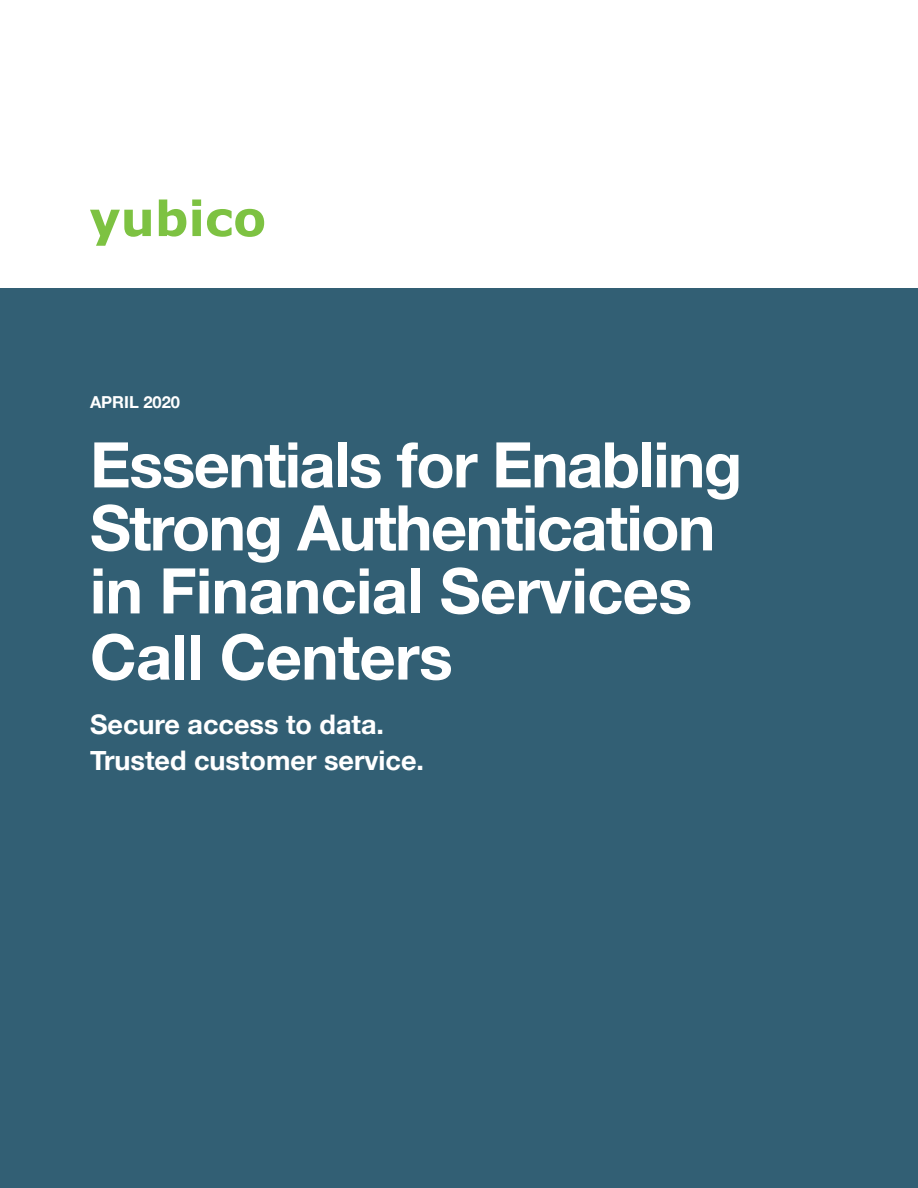
<style>
.page{position:relative;width:918px;height:1188px;background:#fff}
.page>*{position:absolute;margin:0;border:0;box-sizing:border-box;transform-origin:0 0}
.t1{font:700 63px/64.1px "Helvetica Neue";letter-spacing:-.025em;color:#fff}
.t2{font:700 27px/36px "Helvetica Neue";color:#fff}
.t3{font:700 16.5px "Helvetica Neue";color:#fff}
</style>
<div class="page">
<div style="left:0;top:288px;width:918px;height:900px;background:#325f74"></div>
<svg style="left:90px;top:210px;width:61px;height:36px"></svg>
<svg style="left:159px;top:199px;width:27px;height:38px"></svg>
<svg style="left:192px;top:200px;width:9px;height:36px"></svg>
<svg style="left:207px;top:209px;width:57px;height:28px"></svg>
<p class="t3" style="left:90px;top:389px;width:92px">APRIL 2020</p>
<p class="t1" style="left:90px;top:435px;width:654px">Essentials for Enabling<br>Strong Authentication in Financial Services<br>Call Centers</p>
<p class="t2" style="left:90px;top:708px;width:336px">Secure access to data.<br>Trusted customer service.</p>
</div>
